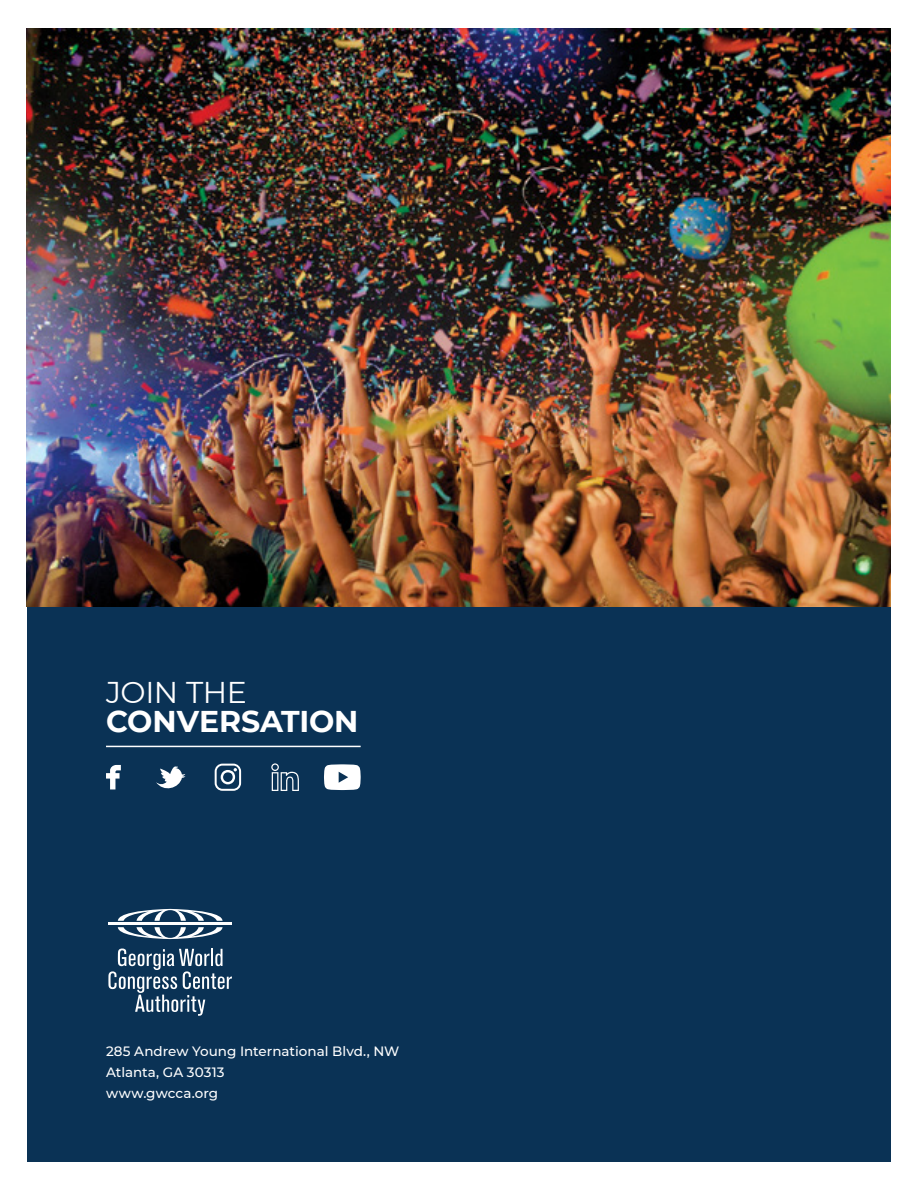
<style>
.page{position:relative;width:918px;height:1188px;background:#fff}
.page>*{position:absolute;margin:0;border:0;box-sizing:border-box;transform-origin:0 0}
.t1{font:700 30px "Montserrat";letter-spacing:-.005em;color:#fff}
.t2{font:30px "Montserrat";letter-spacing:-.015em;color:#fff}
.t3{font:500 13.5px/21px "Montserrat";color:#fff}
</style>
<div class="page">
<div style="left:27px;top:583px;width:864px;height:579px;background:#0a3255"></div>
<img style="left:27px;top:28px;width:864px;height:579px">
<svg style="left:106px;top:765px;width:15px;height:24px"></svg>
<svg style="left:156px;top:766px;width:29px;height:23px"></svg>
<svg style="left:215px;top:764px;width:26px;height:27px"></svg>
<svg style="left:271px;top:763px;width:28px;height:28px"></svg>
<svg style="left:324px;top:764px;width:37px;height:26px"></svg>
<svg style="left:108px;top:949px;width:124px;height:67px"></svg>
<svg style="left:118px;top:927px;width:105px;height:12px"></svg>
<svg style="left:118px;top:909px;width:105px;height:12px"></svg>
<hr style="left:108px;top:923px;width:124px;height:2px;background:#fff">
<hr style="left:106px;top:746px;width:255px;height:1px;background:#fff">
<h1 class="t2" style="left:106px;top:672px;width:142px">JOIN THE</h1>
<h1 class="t1" style="left:106px;top:700px;width:254px">CONVERSATION</h1>
<p class="t3" style="left:106px;top:1040px;width:295px">285 Andrew Young International Blvd., NW<br>Atlanta, GA 30313<br>www.gwcca.org</p>
</div>
